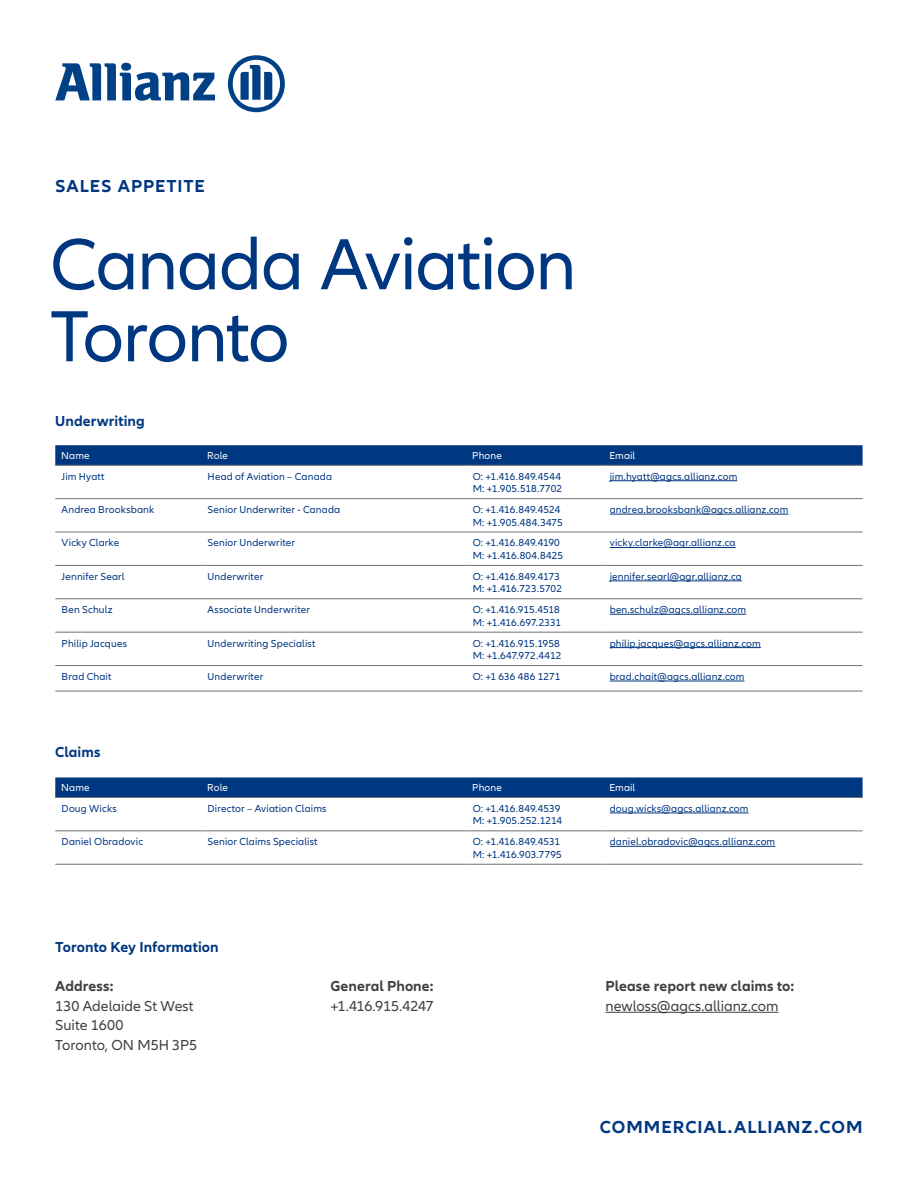
<style>
.page{position:relative;width:918px;height:1188px;background:#fff}
.page>*{position:absolute;margin:0;border:0;box-sizing:border-box;transform-origin:0 0}
.Headline_40pt{font:75px/72px "Allianz Neo";letter-spacing:-.02em;color:#003781}
.CAPS_9pt{font:700 18px "Allianz Neo";letter-spacing:.055em;color:#003781}
.CAPS_9pt-2{font:15px "Allianz Neo";color:#414141}
.CAPS_9pt-3{font:700 15px "Allianz Neo";letter-spacing:.005em;color:#414141}
.CAPS_9pt-4{font:700 15px "Allianz Neo";letter-spacing:.005em;color:#003781}
.Tables7pt{font:10.5px "Allianz Neo";letter-spacing:.015em;color:#003781}
.Tables7pt_Highlight{font:10.5px "Allianz Neo";letter-spacing:.01em;color:#fff}
</style>
<div class="page">
<svg style="left:55px;top:63px;width:160px;height:38px"></svg>
<svg style="left:228px;top:55px;width:57px;height:57px"></svg>
<hr style="left:605px;top:1012px;width:173px;height:1px;background:#414141">
<svg style="left:55px;top:445px;width:808px;height:20px;background:#043a82"></svg>
<hr style="left:55px;top:465px;width:146px;height:1px;background:#707172">
<hr style="left:201px;top:465px;width:265px;height:1px;background:#707172">
<hr style="left:466px;top:465px;width:137px;height:1px;background:#707172">
<hr style="left:603px;top:465px;width:260px;height:1px;background:#707172">
<hr style="left:55px;top:498px;width:146px;height:1px;background:#707172">
<hr style="left:201px;top:498px;width:265px;height:1px;background:#707172">
<hr style="left:466px;top:498px;width:137px;height:1px;background:#707172">
<hr style="left:603px;top:498px;width:260px;height:1px;background:#707172">
<hr style="left:55px;top:532px;width:146px;height:1px;background:#707172">
<hr style="left:201px;top:532px;width:265px;height:1px;background:#707172">
<hr style="left:466px;top:532px;width:137px;height:1px;background:#707172">
<hr style="left:603px;top:532px;width:260px;height:1px;background:#707172">
<hr style="left:55px;top:565px;width:146px;height:1px;background:#707172">
<hr style="left:201px;top:565px;width:265px;height:1px;background:#707172">
<hr style="left:466px;top:565px;width:137px;height:1px;background:#707172">
<hr style="left:603px;top:565px;width:260px;height:1px;background:#707172">
<hr style="left:55px;top:599px;width:146px;height:1px;background:#707172">
<hr style="left:201px;top:599px;width:265px;height:1px;background:#707172">
<hr style="left:466px;top:599px;width:137px;height:1px;background:#707172">
<hr style="left:603px;top:599px;width:260px;height:1px;background:#707172">
<hr style="left:55px;top:632px;width:146px;height:1px;background:#707172">
<hr style="left:201px;top:632px;width:265px;height:1px;background:#707172">
<hr style="left:466px;top:632px;width:137px;height:1px;background:#707172">
<hr style="left:603px;top:632px;width:260px;height:1px;background:#707172">
<hr style="left:55px;top:665px;width:146px;height:1px;background:#707172">
<hr style="left:201px;top:665px;width:265px;height:1px;background:#707172">
<hr style="left:466px;top:665px;width:137px;height:1px;background:#707172">
<hr style="left:603px;top:665px;width:260px;height:1px;background:#707172">
<hr style="left:55px;top:691px;width:146px;height:1px;background:#707172">
<hr style="left:201px;top:691px;width:265px;height:1px;background:#707172">
<hr style="left:466px;top:691px;width:137px;height:1px;background:#707172">
<hr style="left:603px;top:691px;width:260px;height:1px;background:#707172">
<hr style="left:610px;top:480px;width:127px;height:1px;background:#003781">
<hr style="left:610px;top:514px;width:178px;height:1px;background:#003781">
<hr style="left:610px;top:547px;width:126px;height:1px;background:#003781">
<hr style="left:610px;top:581px;width:132px;height:1px;background:#003781">
<hr style="left:610px;top:614px;width:136px;height:1px;background:#003781">
<hr style="left:610px;top:647px;width:151px;height:1px;background:#003781">
<hr style="left:610px;top:681px;width:134px;height:1px;background:#003781">
<div style="left:55px;top:777px;width:808px;height:20px;background:#003781"></div>
<hr style="left:55px;top:797px;width:146px;height:1px;background:#707172">
<hr style="left:201px;top:797px;width:265px;height:1px;background:#707172">
<hr style="left:466px;top:797px;width:137px;height:1px;background:#707172">
<hr style="left:603px;top:797px;width:260px;height:1px;background:#707172">
<hr style="left:55px;top:831px;width:146px;height:1px;background:#707172">
<hr style="left:201px;top:831px;width:265px;height:1px;background:#707172">
<hr style="left:466px;top:831px;width:137px;height:1px;background:#707172">
<hr style="left:603px;top:831px;width:260px;height:1px;background:#707172">
<hr style="left:55px;top:864px;width:146px;height:1px;background:#707172">
<hr style="left:201px;top:864px;width:265px;height:1px;background:#707172">
<hr style="left:466px;top:864px;width:137px;height:1px;background:#707172">
<hr style="left:603px;top:864px;width:260px;height:1px;background:#707172">
<hr style="left:610px;top:813px;width:139px;height:1px;background:#003781">
<hr style="left:610px;top:846px;width:165px;height:1px;background:#003781">
<p class="CAPS_9pt" style="left:55px;top:175px;width:151px">SALES APPETITE</p>
<p class="Headline_40pt" style="left:50px;top:230px;width:528px">Canada Aviation<br>Toronto</p>
<p class="CAPS_9pt-4" style="left:55px;top:412px;width:91px">Underwriting</p>
<p class="Tables7pt_Highlight" style="left:61px;top:450px;width:30px">Name</p>
<p class="Tables7pt_Highlight" style="left:207px;top:450px;width:22px">Role</p>
<p class="Tables7pt_Highlight" style="left:472px;top:450px;width:31px">Phone</p>
<p class="Tables7pt_Highlight" style="left:609px;top:450px;width:27px">Email</p>
<p class="Tables7pt" style="left:62px;top:470px;width:45px">Jim Hyatt</p>
<p class="Tables7pt" style="left:208px;top:470px;width:126px">Head of Aviation – Canada</p>
<p class="Tables7pt" style="left:473px;top:470px;width:90px">O: +1.416.849.4544</p>
<p class="Tables7pt" style="left:473px;top:483px;width:91px">M: +1.905.518.7702</p>
<p class="Tables7pt" style="left:610px;top:470px;width:129px">jim.hyatt@agcs.allianz.com</p>
<p class="Tables7pt" style="left:62px;top:504px;width:94px">Andrea Brooksbank</p>
<p class="Tables7pt" style="left:208px;top:504px;width:134px">Senior Underwriter - Canada</p>
<p class="Tables7pt" style="left:473px;top:504px;width:89px">O: +1.416.849.4524</p>
<p class="Tables7pt" style="left:473px;top:516px;width:92px">M: +1.905.484.3475</p>
<p class="Tables7pt" style="left:610px;top:504px;width:180px">andrea.brooksbank@agcs.allianz.com</p>
<p class="Tables7pt" style="left:62px;top:537px;width:59px">Vicky Clarke</p>
<p class="Tables7pt" style="left:208px;top:537px;width:89px">Senior Underwriter</p>
<p class="Tables7pt" style="left:473px;top:537px;width:89px">O: +1.416.849.4190</p>
<p class="Tables7pt" style="left:473px;top:550px;width:92px">M: +1.416.804.8425</p>
<p class="Tables7pt" style="left:610px;top:537px;width:127px">vicky.clarke@agr.allianz.ca</p>
<p class="Tables7pt" style="left:62px;top:570px;width:65px">Jennifer Searl</p>
<p class="Tables7pt" style="left:208px;top:570px;width:57px">Underwriter</p>
<p class="Tables7pt" style="left:473px;top:570px;width:89px">O: +1.416.849.4173</p>
<p class="Tables7pt" style="left:473px;top:583px;width:91px">M: +1.416.723.5702</p>
<p class="Tables7pt" style="left:610px;top:570px;width:134px">jennifer.searl@agr.allianz.ca</p>
<p class="Tables7pt" style="left:62px;top:604px;width:53px">Ben Schulz</p>
<p class="Tables7pt" style="left:208px;top:604px;width:104px">Associate Underwriter</p>
<p class="Tables7pt" style="left:473px;top:604px;width:89px">O: +1.416.915.4518</p>
<p class="Tables7pt" style="left:473px;top:616px;width:90px">M: +1.416.697.2331</p>
<p class="Tables7pt" style="left:610px;top:604px;width:138px">ben.schulz@agcs.allianz.com</p>
<p class="Tables7pt" style="left:62px;top:637px;width:67px">Philip Jacques</p>
<p class="Tables7pt" style="left:208px;top:637px;width:109px">Underwriting Specialist</p>
<p class="Tables7pt" style="left:473px;top:637px;width:89px">O: +1.416.915.1958</p>
<p class="Tables7pt" style="left:473px;top:650px;width:90px">M: +1.647.972.4412</p>
<p class="Tables7pt" style="left:610px;top:637px;width:153px">philip.jacques@agcs.allianz.com</p>
<p class="Tables7pt" style="left:62px;top:670px;width:51px">Brad Chait</p>
<p class="Tables7pt" style="left:208px;top:670px;width:57px">Underwriter</p>
<p class="Tables7pt" style="left:473px;top:670px;width:89px">O: +1 636 486 1271</p>
<p class="Tables7pt" style="left:610px;top:670px;width:136px">brad.chait@agcs.allianz.com</p>
<p class="CAPS_9pt-4" style="left:55px;top:744px;width:47px">Claims</p>
<p class="Tables7pt_Highlight" style="left:61px;top:782px;width:30px">Name</p>
<p class="Tables7pt_Highlight" style="left:207px;top:782px;width:22px">Role</p>
<p class="Tables7pt_Highlight" style="left:472px;top:782px;width:31px">Phone</p>
<p class="Tables7pt_Highlight" style="left:609px;top:782px;width:27px">Email</p>
<p class="Tables7pt" style="left:62px;top:802px;width:57px">Doug Wicks</p>
<p class="Tables7pt" style="left:208px;top:802px;width:120px">Director – Aviation Claims</p>
<p class="Tables7pt" style="left:473px;top:802px;width:89px">O: +1.416.849.4539</p>
<p class="Tables7pt" style="left:473px;top:815px;width:91px">M: +1.905.252.1214</p>
<p class="Tables7pt" style="left:610px;top:802px;width:140px">doug.wicks@agcs.allianz.com</p>
<p class="Tables7pt" style="left:62px;top:836px;width:83px">Daniel Obradovic</p>
<p class="Tables7pt" style="left:208px;top:836px;width:112px">Senior Claims Specialist</p>
<p class="Tables7pt" style="left:473px;top:836px;width:89px">O: +1.416.849.4531</p>
<p class="Tables7pt" style="left:473px;top:848px;width:91px">M: +1.416.903.7795</p>
<p class="CAPS_9pt-4" style="left:55px;top:939px;width:165px">Toronto Key Information</p>
<p class="CAPS_9pt-3" style="left:55px;top:978px;width:60px">Address:</p>
<p class="CAPS_9pt-2" style="left:55px;top:997px;width:140px">130 Adelaide St West</p>
<p class="CAPS_9pt-2" style="left:55px;top:1017px;width:70px">Suite 1600</p>
<p class="CAPS_9pt-2" style="left:55px;top:1036px;width:143px">Toronto, ON M5H 3P5</p>
<p class="CAPS_9pt-3" style="left:330px;top:978px;width:105px">General Phone:</p>
<p class="CAPS_9pt-2" style="left:330px;top:997px;width:105px">+1.416.915.4247</p>
<p class="Tables7pt" style="left:610px;top:836px;width:167px">daniel.obradovic@agcs.allianz.com</p>
<p class="CAPS_9pt-3" style="left:605px;top:978px;width:190px">Please report new claims to:</p>
<p class="CAPS_9pt-2" style="left:605px;top:997px;width:174px">newloss@agcs.allianz.com</p>
<p class="CAPS_9pt" style="left:600px;top:1116px;width:264px">COMMERCIAL.ALLIANZ.COM</p>
</div>
